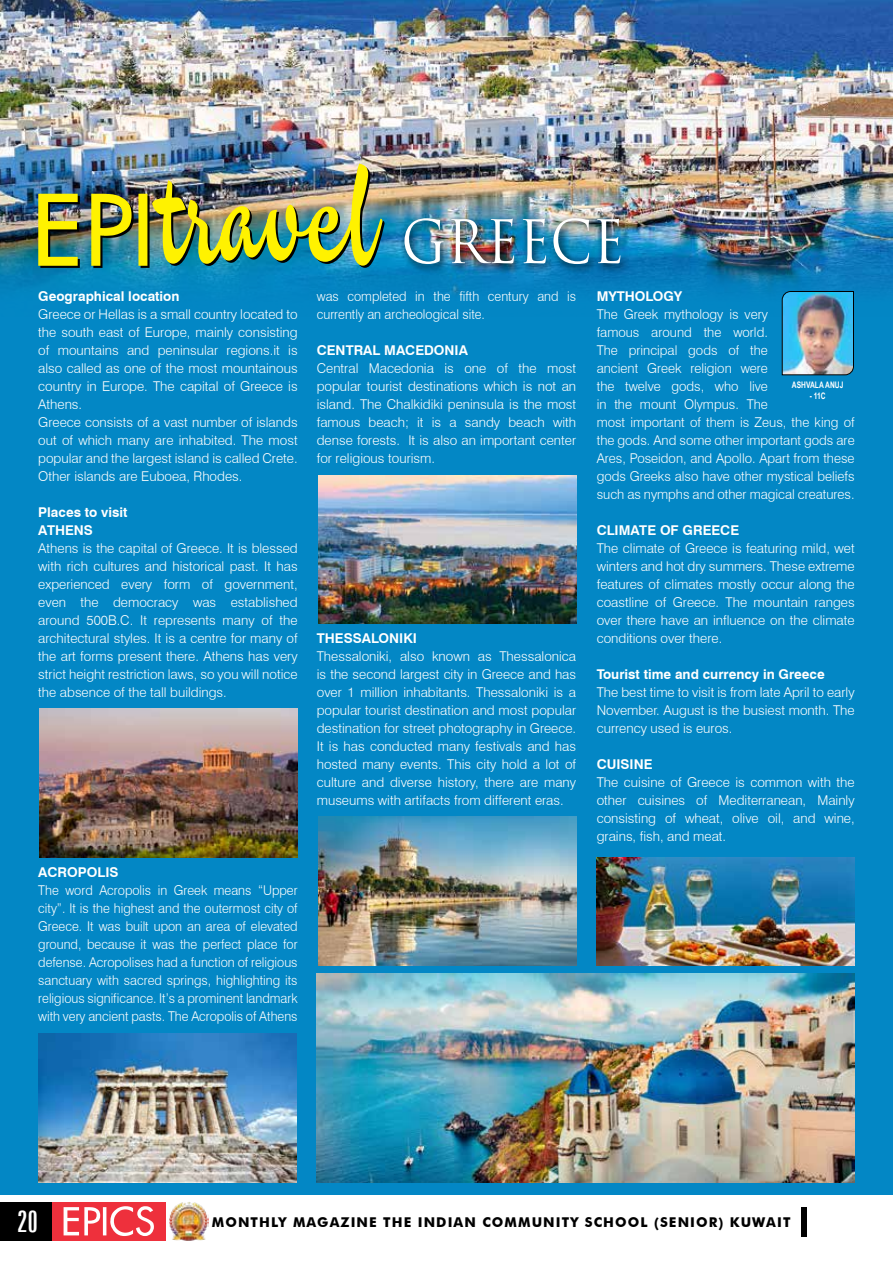
<style>
.page{position:relative;width:893px;height:1263px;background:#fff}
.page>*{position:absolute;margin:0;border:0;box-sizing:border-box;transform-origin:0 0}
.t1{font:58.35px "Trajan Pro";color:#fff;scale:.9 1}
.t2{font:extra-condensed 30px "Zurich BT";color:#fff}
.t3{font:300 13.5px/18px "Swiss 721 BT";color:#fff;text-align:justify}
.t4{font:300 13.5px/18px "Swiss 721 BT";color:#fff;text-align:justify;scale:.95 1}
.t5{font:700 13.5px/18px "Swiss 721 BT";color:#fff}
.t6{font:700 13.5px "Futura BT";letter-spacing:.08em;color:#000}
.t7{font:700 9px "Arial Narrow";color:#fff;scale:.91 1}
</style>
<div class="page">
<div style="left:0;top:0;width:893px;height:1195px;background:#0387c5"></div>
<img style="left:0;top:0;width:893px;height:295px">
<img style="left:38px;top:164px;width:347px;height:104px">
<div style="left:399px;top:213px;width:232px;height:62px;background:#000;opacity:.88"></div>
<img style="left:38px;top:1033px;width:258px;height:149px">
<img style="left:39px;top:708px;width:259px;height:149px">
<img style="left:318px;top:475px;width:258px;height:149px">
<img style="left:318px;top:816px;width:258px;height:149px">
<img style="left:596px;top:857px;width:259px;height:108px">
<img style="left:781px;top:291px;width:73px;height:85px">
<img style="left:317px;top:974px;width:538px;height:208px">
<div style="left:0;top:1202px;width:53px;height:39px;background:#000"></div>
<div style="left:53px;top:1202px;width:113px;height:39px;background:#ee303c"></div>
<svg style="left:64px;top:1206px;width:90px;height:30px"></svg>
<div style="left:801px;top:1207px;width:6px;height:29px;background:#000"></div>
<img style="left:169px;top:1202px;width:40px;height:39px">
<p class="t5" style="left:38px;top:287px;width:143px">Geographical location</p>
<p class="t3" style="left:38px;top:305px;width:261px;text-align:left">Greece or Hellas is a small country located to the south east of Europe, mainly consisting of mountains and peninsular regions.it is also called as one of the most mountainous country in Europe. The capital of Greece is Athens.<br>Greece consists of a vast number of islands out of which many are inhabited. The most popular and the largest island is called Crete.<br>Other islands are Euboea, Rhodes.</p>
<p class="t5" style="left:38px;top:503px;width:91px">Places to visit<br>ATHENS</p>
<p class="t3" style="left:38px;top:539px;width:261px">Athens is the capital of Greece. It is blessed with rich cultures and historical past. It has experienced every form of government, even the democracy was established around 500B.C. It represents many of the architectural styles. It is a centre for many of the art forms present there. Athens has very strict height restriction laws, so you will notice the absence of the tall buildings.</p>
<p class="t5" style="left:38px;top:863px;width:82px">ACROPOLIS</p>
<p class="t4" style="left:38px;top:881px;width:275px">The word Acropolis in Greek means “Upper city”. It is the highest and the outermost city of Greece. It was built upon an area of elevated ground, because it was the perfect place for defense. Acropolises had a function of religious sanctuary with sacred springs, highlighting its religious significance. It’s a prominent landmark with very ancient pasts. The Acropolis of Athens</p>
<h1 class="t1" style="left:401px;top:205px;width:250px">GREECE</h1>
<p class="t5" style="left:597px;top:287px;width:87px">MYTHOLOGY</p>
<p class="t3" style="left:597px;top:305px;width:259px;text-align:left">The Greek mythology is very<br>famous around the world.<br>The principal gods of the<br>ancient Greek religion were<br>the twelve gods, who live<br>in the mount Olympus. The<br>most important of them is Zeus, the king of the gods. And some other important gods are Ares, Poseidon, and Apollo. Apart from these gods Greeks also have other mystical beliefs such as nymphs and other magical creatures.</p>
<p class="t5" style="left:597px;top:521px;width:144px">CLIMATE OF GREECE</p>
<p class="t3" style="left:597px;top:539px;width:259px">The climate of Greece is featuring mild, wet winters and hot dry summers. These extreme features of climates mostly occur along the coastline of Greece. The mountain ranges over there have an influence on the climate conditions over there.</p>
<p class="t5" style="left:597px;top:665px;width:229px">Tourist time and currency in Greece</p>
<p class="t3" style="left:597px;top:683px;width:259px">The best time to visit is from late April to early November. August is the busiest month. The currency used is euros.</p>
<p class="t5" style="left:597px;top:755px;width:57px">CUISINE</p>
<p class="t3" style="left:597px;top:773px;width:259px">The cuisine of Greece is common with the other cuisines of Mediterranean, Mainly consisting of wheat, olive oil, and wine, grains, fish, and meat.</p>
<p class="t4" style="left:317px;top:287px;width:275px">was completed in the fifth century and is currently an archeological site.</p>
<p class="t5" style="left:317px;top:341px;width:153px">CENTRAL MACEDONIA</p>
<p class="t3" style="left:317px;top:359px;width:261px">Central Macedonia is one of the most popular tourist destinations which is not an island. The Chalkidiki peninsula is the most famous beach; it is a sandy beach with dense forests. It is also an important center for religious tourism.</p>
<p class="t7" style="left:792px;top:378px;width:58px">ASHVALA ANUJ</p>
<p class="t7" style="left:810px;top:389px;width:19px">- 11C</p>
<p class="t5" style="left:317px;top:629px;width:102px">THESSALONIKI</p>
<p class="t3" style="left:317px;top:647px;width:261px">Thessaloniki, also known as Thessalonica is the second largest city in Greece and has over 1 million inhabitants. Thessaloniki is a popular tourist destination and most popular destination for street photography in Greece.<br>It is has conducted many festivals and has hosted many events. This city hold a lot of culture and diverse history, there are many museums with artifacts from different eras.</p>
<h2 class="t2" style="left:17px;top:1204px;width:23px">20</h2>
<p class="t6" style="left:212px;top:1214px;width:580px">MONTHLY MAGAZINE THE INDIAN COMMUNITY SCHOOL (SENIOR) KUWAIT</p>
</div>
